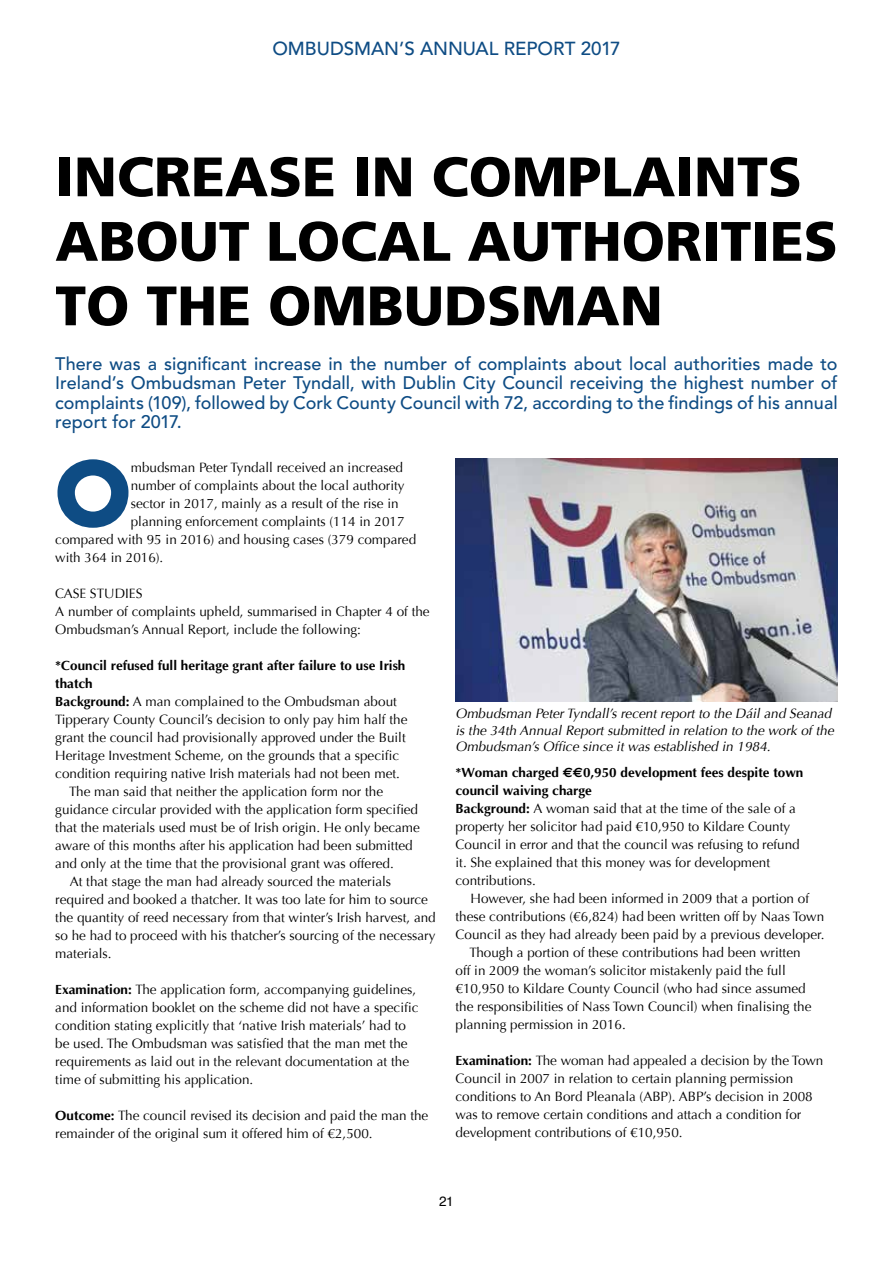
<style>
.page{position:relative;width:893px;height:1263px;background:#fff}
.page>*{position:absolute;margin:0;border:0;box-sizing:border-box;transform-origin:0 0}
.t1{font:700 85.05px "Futura";color:#0e4c84}
.t2{font:900 55.5px/64.5px "Frutiger";color:#000}
.t3{font:500 18.75px "Avenir";color:#0e4c84}
.t4{font:500 18px/19.5px "Avenir";color:#0e4c84;text-align:justify}
.t5{font:13.5px/18px "Optima";color:#000}
.t6{font:italic 13.5px/16.5px "Optima";color:#000}
.t7{font:700 13.5px "Optima";color:#000}
.t8{font:13.5px "Helvetica";color:#000}
.s1{font-weight:700}
.s2{font-family:"Euro Sans";font-weight:700}
</style>
<div class="page">
<img style="left:455px;top:458px;width:383px;height:244px">
<h3 class="t3" style="left:272px;top:38px;width:350px">OMBUDSMAN’S ANNUAL REPORT 2017</h3>
<h2 class="t2" style="left:55px;top:144px;width:784px">INCREASE IN COMPLAINTS<br>ABOUT LOCAL AUTHORITIES<br>TO THE OMBUDSMAN</h2>
<p class="t4" style="left:55px;top:354px;width:784px">There was a significant increase in the number of complaints about local authorities made to Ireland’s Ombudsman Peter Tyndall, with Dublin City Council receiving the highest number of complaints (109), followed by Cork County Council with 72, according to the findings of his annual report for 2017.</p>
<h1 class="t1" style="left:55px;top:435px;width:77px">O</h1>
<p class="t5" style="left:131px;top:458px;width:274px">mbudsman Peter Tyndall received an increased</p>
<p class="t5" style="left:131px;top:476px;width:275px">number of complaints about the local authority</p>
<p class="t5" style="left:131px;top:494px;width:269px">sector in 2017, mainly as a result of the rise in</p>
<p class="t5" style="left:131px;top:512px;width:275px">planning enforcement complaints (114 in 2017</p>
<p class="t5" style="left:55px;top:530px;width:362px">compared with 95 in 2016) and housing cases (379 compared</p>
<p class="t5" style="left:55px;top:548px;width:110px">with 364 in 2016).</p>
<p class="t5" style="left:55px;top:584px;width:376px">CASE STUDIES<br>A number of complaints upheld, summarised in Chapter 4 of the<br>Ombudsman’s Annual Report, include the following:</p>
<p class="t7" style="left:55px;top:658px;width:352px">*Council refused full heritage grant after failure to use Irish</p>
<p class="t7" style="left:55px;top:676px;width:39px">thatch</p>
<p class="t5" style="left:55px;top:692px;width:343px"><span class="s1">Background:</span> A man complained to the Ombudsman about</p>
<p class="t5" style="left:55px;top:710px;width:354px">Tipperary County Council’s decision to only pay him half the</p>
<p class="t5" style="left:55px;top:728px;width:352px">grant the council had provisionally approved under the Built</p>
<p class="t5" style="left:55px;top:746px;width:345px">Heritage Investment Scheme, on the grounds that a specific</p>
<p class="t5" style="left:55px;top:764px;width:346px">condition requiring native Irish materials had not been met.</p>
<p class="t5" style="left:69px;top:782px;width:315px">The man said that neither the application form nor the</p>
<p class="t5" style="left:55px;top:800px;width:364px">guidance circular provided with the application form specified</p>
<p class="t5" style="left:55px;top:818px;width:366px">that the materials used must be of Irish origin. He only became</p>
<p class="t5" style="left:55px;top:836px;width:359px">aware of this months after his application had been submitted</p>
<p class="t5" style="left:55px;top:854px;width:340px">and only at the time that the provisional grant was offered.</p>
<p class="t5" style="left:70px;top:872px;width:323px">At that stage the man had already sourced the materials</p>
<p class="t5" style="left:55px;top:890px;width:374px">required and booked a thatcher. It was too late for him to source</p>
<p class="t5" style="left:55px;top:908px;width:382px">the quantity of reed necessary from that winter’s Irish harvest, and</p>
<p class="t5" style="left:55px;top:926px;width:382px">so he had to proceed with his thatcher’s sourcing of the necessary</p>
<p class="t5" style="left:55px;top:944px;width:58px">materials.</p>
<p class="t5" style="left:55px;top:980px;width:365px"><span class="s1">Examination:</span> The application form, accompanying guidelines, and information booklet on the scheme did not have a specific condition stating explicitly that ‘native Irish materials’ had to be used. The Ombudsman was satisfied that the man met the requirements as laid out in the relevant documentation at the time of submitting his application.</p>
<p class="t5" style="left:55px;top:1106px;width:375px"><span class="s1">Outcome:</span> The council revised its decision and paid the man the remainder of the original sum it offered him of €2,500.</p>
<p class="t6" style="left:455px;top:706px;width:383px">Ombudsman PeterTyndall’s recent report to the Dáil and Seanad is the 34th Annual Report submitted in relation to the work of the<br>Ombudsman’s Office since it was established in 1984.</p>
<p class="t5" style="left:455px;top:764px;width:349px"><span class="s1">*Woman charged</span> <span class="s2">€1</span><span class="s1">0,950 development fees despite town council waiving charge<br>Background:</span> A woman said that at the time of the sale of a property her solicitor had paid €10,950 to Kildare County Council in error and that the council was refusing to refund it. She explained that this money was for development contributions.</p>
<p class="t5" style="left:470px;top:890px;width:340px">However, she had been informed in 2009 that a portion of</p>
<p class="t5" style="left:455px;top:908px;width:370px">these contributions (€6,824) had been written off by Naas Town</p>
<p class="t5" style="left:455px;top:926px;width:370px">Council as they had already been paid by a previous developer.</p>
<p class="t5" style="left:469px;top:944px;width:333px">Though a portion of these contributions had been written</p>
<p class="t5" style="left:455px;top:962px;width:332px">off in 2009 the woman’s solicitor mistakenly paid the full</p>
<p class="t5" style="left:455px;top:980px;width:352px">€10,950 to Kildare County Council (who had since assumed</p>
<p class="t5" style="left:455px;top:998px;width:357px">the responsibilities of Nass Town Council) when finalising the</p>
<p class="t5" style="left:455px;top:1016px;width:172px">planning permission in 2016.</p>
<p class="t5" style="left:455px;top:1052px;width:369px"><span class="s1">Examination:</span> The woman had appealed a decision by the Town Council in 2007 in relation to certain planning permission conditions to An Bord Pleanala (ABP). ABP’s decision in 2008 was to remove certain conditions and attach a condition for development contributions of €10,950.</p>
<p class="t8" style="left:439px;top:1190px;width:16px">21</p>
</div>
